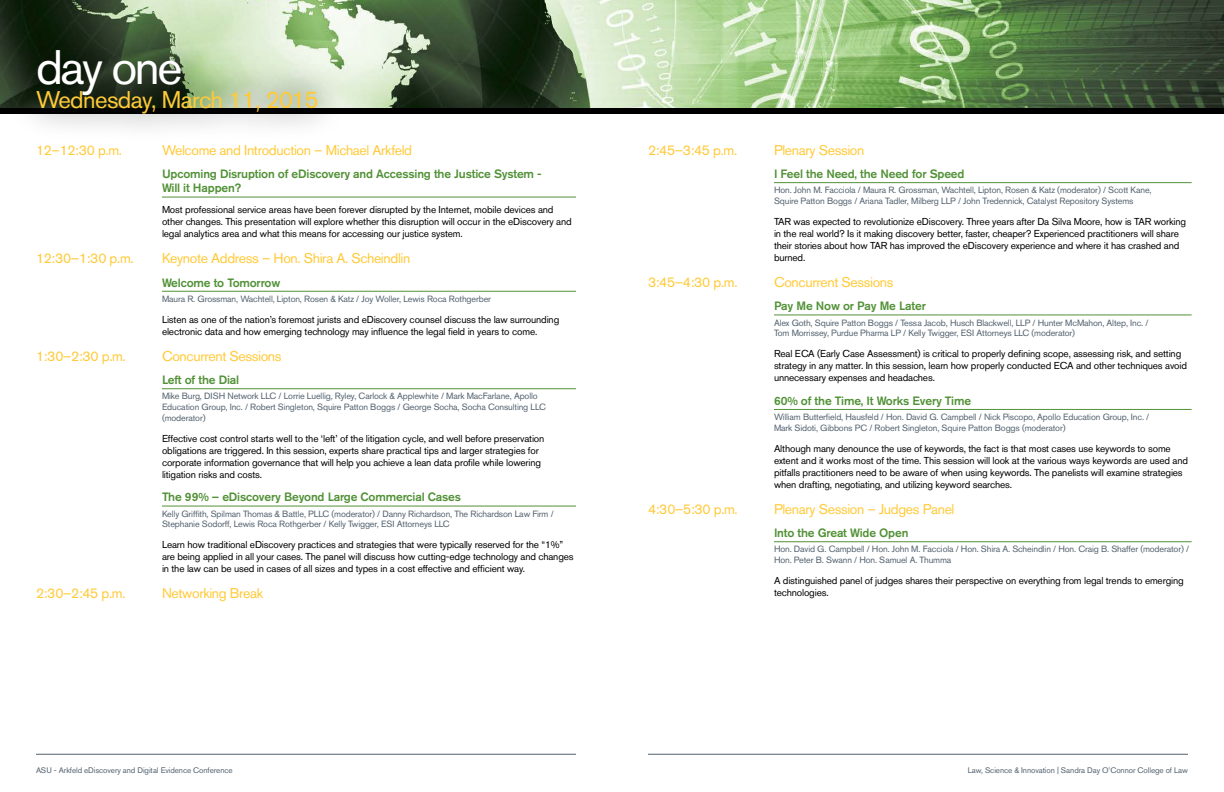
<style>
.page{position:relative;width:1224px;height:792px;background:#fff}
.page>*{position:absolute;margin:0;border:0;box-sizing:border-box;transform-origin:0 0}
.t1{font:48px "Akzidenz Grotesk Pro";letter-spacing:-.05em;color:#fff}
.t2{font:24px "Akzidenz Grotesk Pro";letter-spacing:-.025em;color:#ffca38}
.t3{font:14px "Akzidenz Grotesk Pro";letter-spacing:-.025em;color:#ffca38}
.t4{font:500 12px/14.4px "Akzidenz Grotesk Pro";letter-spacing:-.015em;color:#519136}
.t5{font:10px/12px "Akzidenz Grotesk Pro";letter-spacing:-.015em;color:#000}
.t6{font:9px/10.8px "Akzidenz Grotesk Pro";letter-spacing:-.015em;color:#53626f}
.t7{font:8px "Akzidenz Grotesk Pro";letter-spacing:-.01em;color:#53626f}
</style>
<div class="page">
<img style="left:0;top:0;width:1224px;height:108px">
<div style="left:0;top:108px;width:1224px;height:6px;background:#000"></div>
<hr style="left:36px;top:754px;width:540px;height:1px;background:#53626f">
<hr style="left:648px;top:754px;width:540px;height:1px;background:#53626f">
<div style="left:4px;top:18px;width:346px;height:128px;background:#000;opacity:.3"></div>
<hr style="left:162px;top:197px;width:414px;height:1px;background:#519136">
<hr style="left:162px;top:291px;width:414px;height:1px;background:#519136">
<hr style="left:162px;top:388px;width:414px;height:1px;background:#519136">
<hr style="left:162px;top:506px;width:414px;height:1px;background:#519136">
<hr style="left:774px;top:182px;width:418px;height:1px;background:#519136">
<hr style="left:774px;top:315px;width:418px;height:1px;background:#519136">
<hr style="left:774px;top:409px;width:418px;height:1px;background:#519136">
<hr style="left:774px;top:542px;width:418px;height:1px;background:#519136">
<h1 class="t1" style="left:36px;top:36px;width:148px">day one</h1>
<h2 class="t2" style="left:36px;top:84px;width:284px">Wednesday, March 11, 2015</h2>
<h3 class="t3" style="left:36px;top:141px;width:88px">12–12:30 p.m.</h3>
<h3 class="t3" style="left:162px;top:141px;width:252px">Welcome and Introduction – Michael Arkfeld</h3>
<p class="t4" style="left:162px;top:166px;width:381px">Upcoming Disruption of eDiscovery and Accessing the Justice System -<br>Will it Happen?</p>
<p class="t5" style="left:162px;top:204px;width:411px">Most professional service areas have been forever disrupted by the Internet, mobile devices and other changes. This presentation will explore whether this disruption will occur in the eDiscovery and legal analytics area and what this means for accessing our justice system.</p>
<h3 class="t3" style="left:36px;top:249px;width:99px">12:30–1:30 p.m.</h3>
<h3 class="t3" style="left:162px;top:249px;width:250px">Keynote Address – Hon. Shira A. Scheindlin</h3>
<p class="t4" style="left:162px;top:275px;width:120px">Welcome to Tomorrow</p>
<p class="t6" style="left:162px;top:293px;width:331px">Maura R. Grossman, Wachtell, Lipton, Rosen &amp; Katz / Joy Woller, Lewis Roca Rothgerber</p>
<p class="t5" style="left:162px;top:313px;width:399px">Listen as one of the nation’s foremost jurists and eDiscovery counsel discuss the law surrounding electronic data and how emerging technology may influence the legal field in years to come.</p>
<h3 class="t3" style="left:36px;top:347px;width:91px">1:30–2:30 p.m.</h3>
<h3 class="t3" style="left:162px;top:347px;width:121px">Concurrent Sessions</h3>
<p class="t4" style="left:162px;top:372px;width:79px">Left of the Dial</p>
<p class="t6" style="left:162px;top:391px;width:385px">Mike Burg, DISH Network LLC / Lorrie Luellig, Ryley, Carlock &amp; Applewhite / Mark MacFarlane, Apollo<br>Education Group, Inc. / Robert Singleton, Squire Patton Boggs / George Socha, Socha Consulting LLC (moderator)</p>
<p class="t5" style="left:162px;top:432px;width:384px">Effective cost control starts well to the ‘left’ of the litigation cycle, and well before preservation obligations are triggered. In this session, experts share practical tips and larger strategies for corporate information governance that will help you achieve a lean data profile while lowering litigation risks and costs.</p>
<p class="t4" style="left:162px;top:490px;width:301px">The 99% – eDiscovery Beyond Large Commercial Cases</p>
<p class="t6" style="left:162px;top:508px;width:393px">Kelly Griffith, Spilman Thomas &amp; Battle, PLLC (moderator) / Danny Richardson, The Richardson Law Firm /<br>Stephanie Sodorff, Lewis Roca Rothgerber / Kelly Twigger, ESI Attorneys LLC</p>
<p class="t5" style="left:162px;top:539px;width:413px">Learn how traditional eDiscovery practices and strategies that were typically reserved for the “1%” are being applied in all your cases. The panel will discuss how cutting-edge technology and changes in the law can be used in cases of all sizes and types in a cost effective and efficient way.</p>
<h3 class="t3" style="left:36px;top:584px;width:91px">2:30–2:45 p.m.</h3>
<h3 class="t3" style="left:162px;top:584px;width:103px">Networking Break</h3>
<h3 class="t3" style="left:648px;top:141px;width:91px">2:45–3:45 p.m.</h3>
<h3 class="t3" style="left:774px;top:141px;width:92px">Plenary Session</h3>
<p class="t4" style="left:774px;top:166px;width:192px">I Feel the Need, the Need for Speed</p>
<p class="t6" style="left:774px;top:185px;width:379px">Hon. John M. Facciola / Maura R. Grossman, Wachtell, Lipton, Rosen &amp; Katz (moderator) / Scott Kane,<br>Squire Patton Boggs / Ariana Tadler, Milberg LLP / John Tredennick, Catalyst Repository Systems</p>
<p class="t5" style="left:774px;top:215px;width:414px">TAR was expected to revolutionize eDiscovery. Three years after Da Silva Moore, how is TAR working in the real world? Is it making discovery better, faster, cheaper? Experienced practitioners will share their stories about how TAR has improved the eDiscovery experience and where it has crashed and burned.</p>
<h3 class="t3" style="left:648px;top:273px;width:91px">3:45–4:30 p.m.</h3>
<h3 class="t3" style="left:774px;top:273px;width:121px">Concurrent Sessions</h3>
<p class="t4" style="left:774px;top:299px;width:153px">Pay Me Now or Pay Me Later</p>
<p class="t6" style="left:774px;top:317px;width:376px">Alex Goth, Squire Patton Boggs / Tessa Jacob, Husch Blackwell, LLP / Hunter McMahon, Altep, Inc. /<br>Tom Morrissey, Purdue Pharma LP / Kelly Twigger, ESI Attorneys LLC (moderator)</p>
<p class="t5" style="left:774px;top:348px;width:415px">Real ECA (Early Case Assessment) is critical to properly defining scope, assessing risk, and setting strategy in any matter. In this session, learn how properly conducted ECA and other techniques avoid unnecessary expenses and headaches.</p>
<p class="t4" style="left:774px;top:393px;width:199px">60% of the Time, It Works Every Time</p>
<p class="t6" style="left:774px;top:411px;width:377px">William Butterfield, Hausfeld / Hon. David G. Campbell / Nick Piscopo, Apollo Education Group, Inc. /<br>Mark Sidoti, Gibbons PC / Robert Singleton, Squire Patton Boggs (moderator)</p>
<p class="t5" style="left:774px;top:442px;width:416px">Although many denounce the use of keywords, the fact is that most cases use keywords to some extent and it works most of the time. This session will look at the various ways keywords are used and pitfalls practitioners need to be aware of when using keywords. The panelists will examine strategies when drafting, negotiating, and utilizing keyword searches.</p>
<h3 class="t3" style="left:648px;top:500px;width:91px">4:30–5:30 p.m.</h3>
<h3 class="t3" style="left:774px;top:500px;width:182px">Plenary Session – Judges Panel</h3>
<p class="t4" style="left:774px;top:525px;width:136px">Into the Great Wide Open</p>
<p class="t6" style="left:774px;top:544px;width:417px">Hon. David G. Campbell / Hon. John M. Facciola / Hon. Shira A. Scheindlin / Hon. Craig B. Shaffer (moderator) /<br>Hon. Peter B. Swann / Hon. Samuel A. Thumma</p>
<p class="t5" style="left:774px;top:575px;width:411px">A distinguished panel of judges shares their perspective on everything from legal trends to emerging technologies.</p>
<p class="t7" style="left:36px;top:765px;width:198px">ASU - Arkfeld eDiscovery and Digital Evidence Conference</p>
<p class="t7" style="left:968px;top:765px;width:222px">Law, Science &amp; Innovation | Sandra Day O’Connor College of Law</p>
</div>
